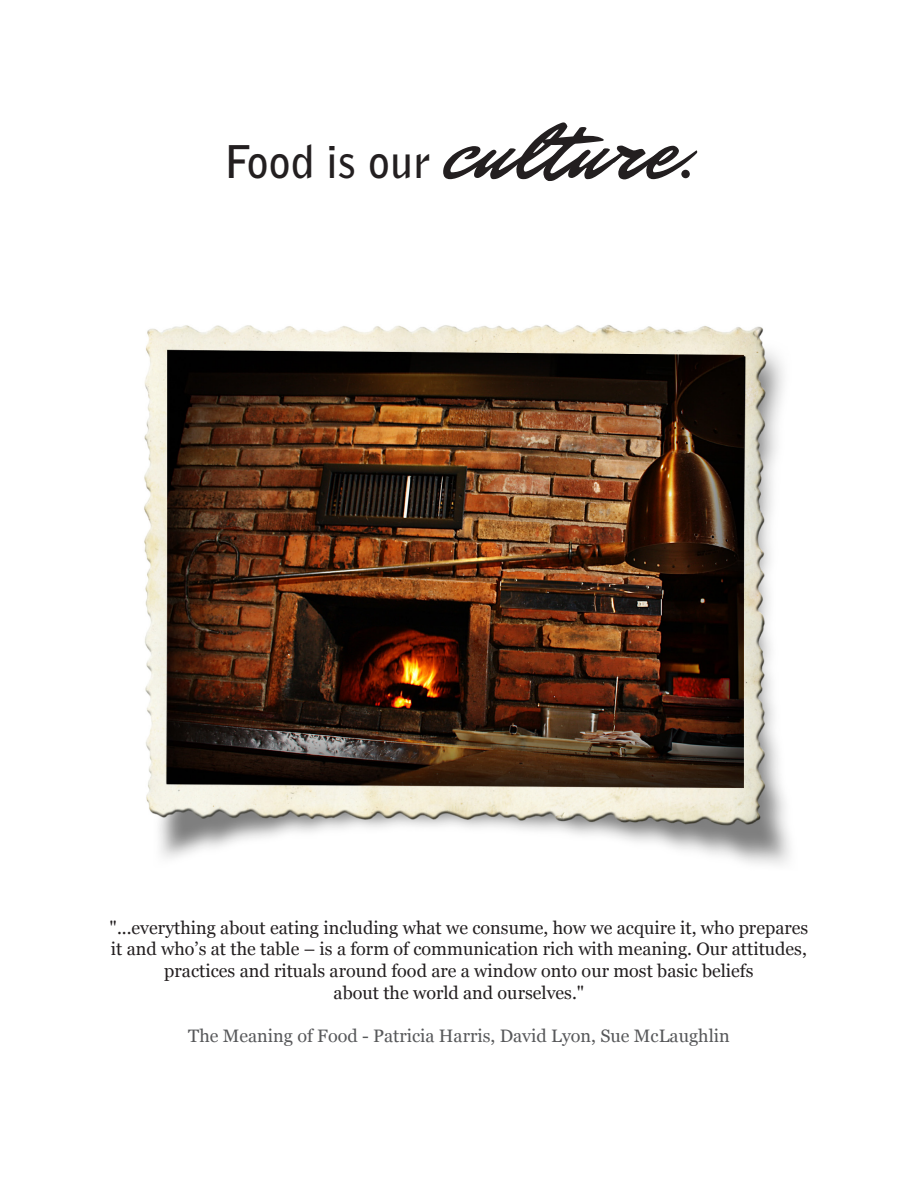
<style>
.page{position:relative;width:918px;height:1188px;background:#fff}
.page>*{position:absolute;margin:0;border:0;box-sizing:border-box;transform-origin:0 0}
.t1{font:700 45px "Bell Gothic BT";color:#231f20}
.t2{font:18px/21.6px "Georgia";color:#231f20;text-align:center}
.t3{font:18px "Georgia";color:#57585a}
.s1{font-family:"Mr Dafoe";font-weight:400;font-size:90px}
.s2{font-size:60px}
</style>
<div class="page">
<img style="left:144px;top:324px;width:646px;height:541px">
<h1 class="t1" style="left:224px;top:132px;width:471px">Food is our <span class="s1">culture</span><span class="s2">.</span></h1>
<p class="t2" style="left:110px;top:916px;width:700px">"...everything about eating including what we consume, how we acquire it, who prepares it and who’s at the table – is a form of communication rich with meaning. Our attitudes, practices and rituals around food are a window onto our most basic beliefs<br>about the world and ourselves."</p>
<p class="t3" style="left:188px;top:1023px;width:543px">The Meaning of Food - Patricia Harris, David Lyon, Sue McLaughlin</p>
</div>
